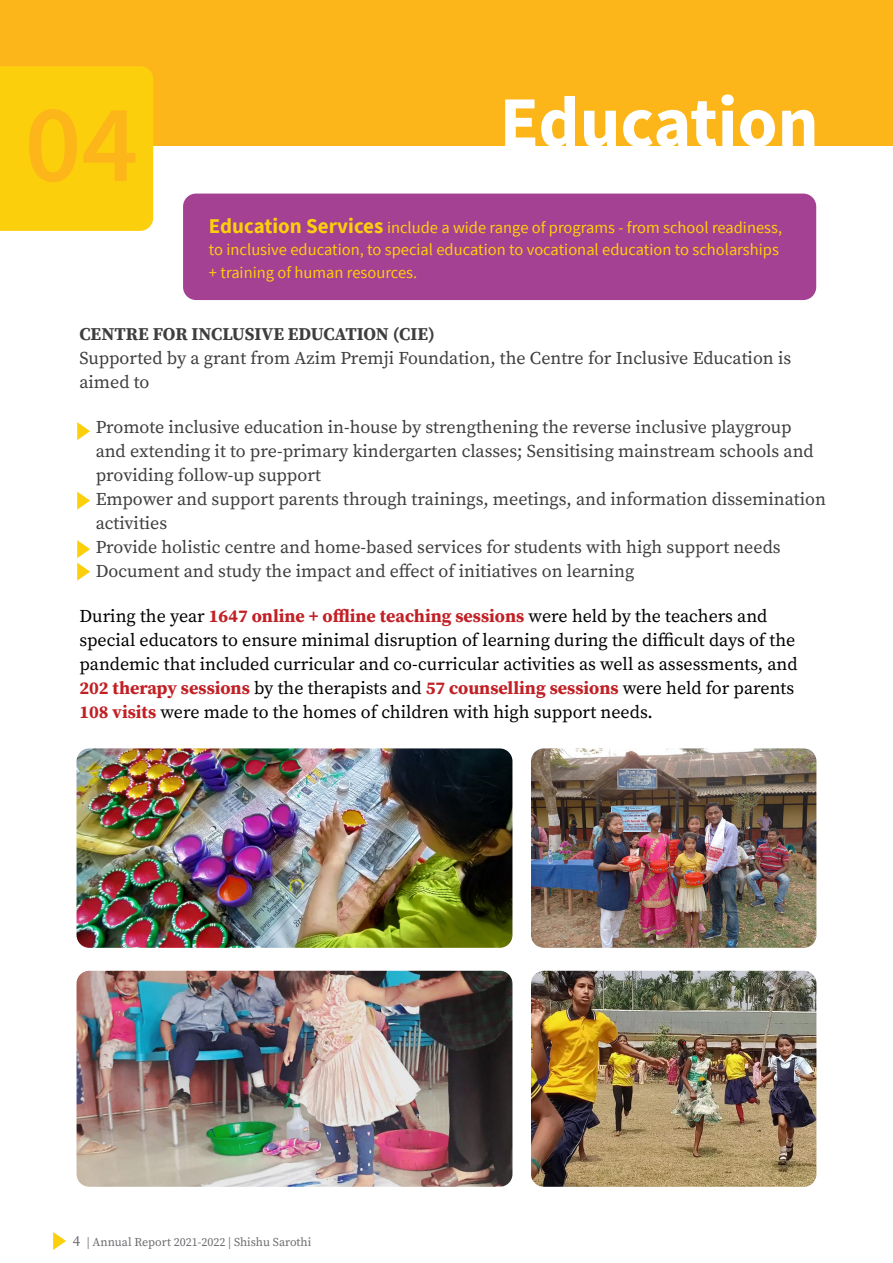
<style>
.page{position:relative;width:893px;height:1263px;background:#fff}
.page>*{position:absolute;margin:0;border:0;box-sizing:border-box;transform-origin:0 0}
.t1{font:600 111px "Source Sans Pro";color:#fcb619}
.t2{font:700 72px "Source Sans Pro";color:#fff}
.Directors_page_Body{font:18px/24px "Source Serif Pro";color:#3e3e3f}
.Directors_page_Body-2{font:18px/24px "Source Serif Pro";color:#000}
.Directors_page_Body-3{font:700 18px "Source Serif Pro";color:#3e3e3f}
.Directors_page_Body-4{font:16.5px/22.5px "Source Sans Pro";color:#fccf0c}
.t3{font:12px "Source Serif Pro";color:#6c6d70}
.s1{font-weight:700;font-size:21px}
.s2{font-weight:700;color:#c12025}
.s3{font-size:15px}
</style>
<div class="page">
<svg style="left:53px;top:1232px;width:13px;height:18px"></svg>
<svg style="left:77px;top:422px;width:13px;height:18px"></svg>
<svg style="left:77px;top:492px;width:13px;height:18px"></svg>
<svg style="left:77px;top:540px;width:13px;height:41px"></svg>
<div style="left:0;top:0;width:893px;height:146px;background:#fcb619"></div>
<div style="left:0;top:66px;width:153px;height:165px;background:#fccf0c"></div>
<img style="left:77px;top:748px;width:435px;height:200px">
<img style="left:77px;top:971px;width:435px;height:216px">
<img style="left:531px;top:971px;width:285px;height:216px">
<img style="left:531px;top:748px;width:285px;height:200px">
<div style="left:183px;top:194px;width:633px;height:106px;background:#a54192;border-radius:13px"></div>
<p class="t1" style="left:25px;top:71px;width:115px">04</p>
<p class="t2" style="left:500px;top:74px;width:321px">Education</p>
<p class="Directors_page_Body-4" style="left:209px;top:216px;width:575px"><span class="s1">Education Services</span> include a wide range of programs - from school readiness, to inclusive education, to special education to vocational education to scholarships</p>
<p class="Directors_page_Body-4" style="left:209px;top:261px;width:210px">+ training of human resources.</p>
<p class="Directors_page_Body-3" style="left:79px;top:321px;width:357px">CENTRE FOR INCLUSIVE EDUCATION (CIE)</p>
<p class="Directors_page_Body" style="left:79px;top:346px;width:713px">Supported by a grant from Azim Premji Foundation, the Centre for Inclusive Education is aimed to</p>
<p class="Directors_page_Body" style="left:96px;top:415px;width:720px">Promote inclusive education in-house by strengthening the reverse inclusive playgroup and extending it to pre-primary kindergarten classes; Sensitising mainstream schools and providing follow-up support</p>
<p class="Directors_page_Body" style="left:96px;top:487px;width:732px">Empower and support parents through trainings, meetings, and information dissemination activities</p>
<p class="Directors_page_Body" style="left:96px;top:535px;width:686px">Provide holistic centre and home-based services for students with high support needs</p>
<p class="Directors_page_Body" style="left:96px;top:559px;width:540px">Document and study the impact and effect of initiatives on learning</p>
<p class="Directors_page_Body-2" style="left:79px;top:604px;width:720px">During the year <span class="s2">1647 online + offline teaching sessions</span> were held by the teachers and special educators to ensure minimal disruption of learning during the difficult days of the pandemic that included curricular and co-curricular activities as well as assessments, and <span class="s2">202 therapy sessions</span> by the therapists and <span class="s2">57 counselling sessions</span> were held for parents <span class="s2">108 visits</span> were made to the homes of children with high support needs.</p>
<p class="t3" style="left:73px;top:1233px;width:240px"><span class="s3">4</span> | Annual Report 2021-2022 | Shishu Sarothi</p>
</div>
